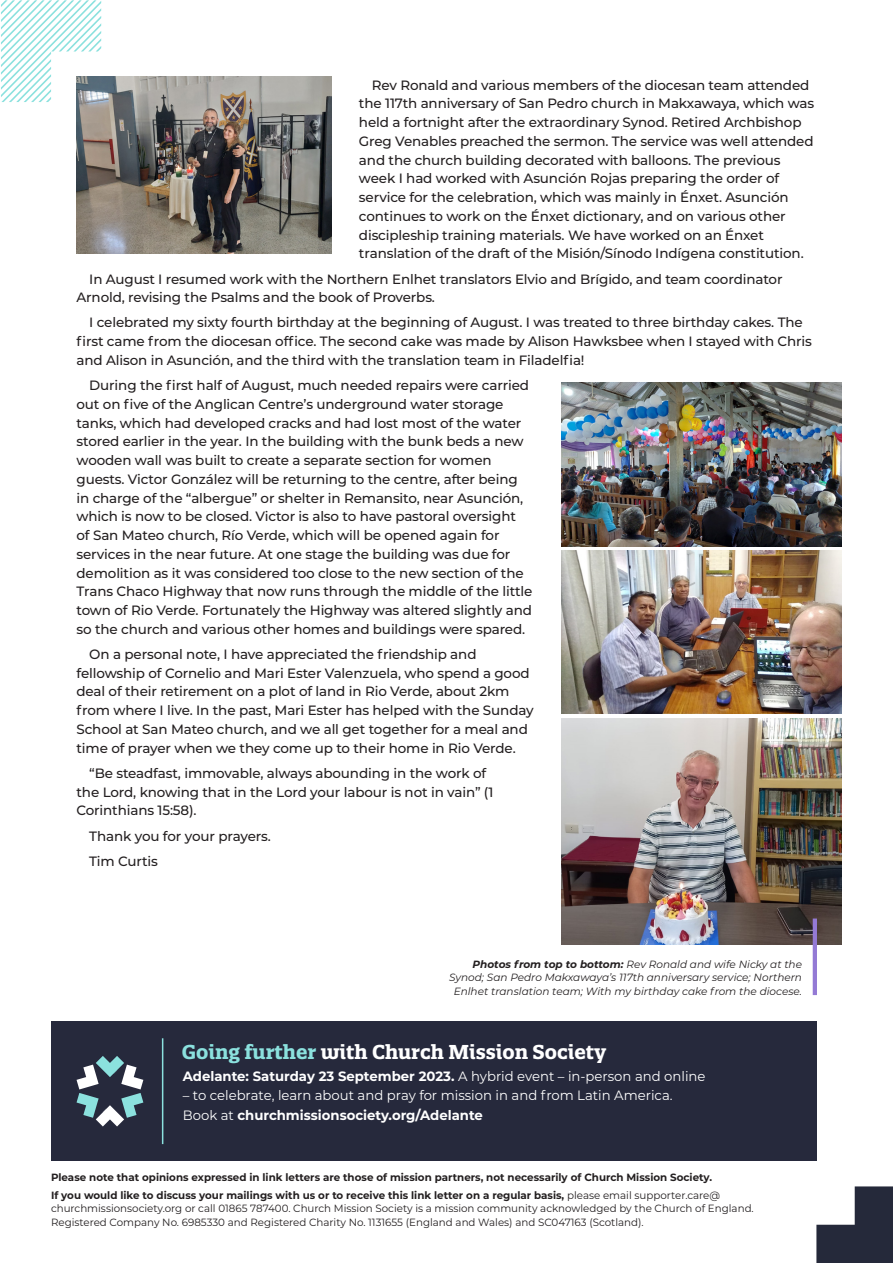
<style>
.page{position:relative;width:893px;height:1263px;background:#fff}
.page>*{position:absolute;margin:0;border:0;box-sizing:border-box;transform-origin:0 0}
.t1{font:700 19.5px "Quatro Slab";color:#fff}
.t2{font:500 13.5px/18.8px "Montserrat";letter-spacing:-.01em;color:#231f20}
.t3{font:13.5px/19.5px "Montserrat";color:#fff}
.t4{font:700 13.5px "Montserrat";color:#fff}
.t5{font:700 10.5px/17.7px "Montserrat";color:#231f20}
.t6{font:10.5px/13.5px "Montserrat";color:#231f20}
.t7{font:italic 10.5px/13.5px "Montserrat";color:#231f20;text-align:right}
.s1{font-weight:700}
.s2{color:#8be1de}
.s3{font-weight:400}
</style>
<div class="page">
<svg style="left:1px;top:0;width:100px;height:102px"></svg>
<svg style="left:816px;top:1186px;width:77px;height:77px"></svg>
<img style="left:561px;top:383px;width:281px;height:163px">
<img style="left:561px;top:551px;width:281px;height:162px">
<img style="left:561px;top:718px;width:281px;height:226px">
<hr style="left:813px;top:918px;width:4px;height:77px;background:#947ad5">
<img style="left:77px;top:77px;width:255px;height:177px">
<div style="left:51px;top:1021px;width:765px;height:140px;background:#26293c"></div>
<svg style="left:77px;top:1056px;width:66px;height:70px"></svg>
<hr style="left:162px;top:1038px;width:1px;height:106px;background:#8be1de">
<p class="t2" style="left:359px;top:75px;width:457px;text-indent:13px">Rev Ronald and various members of the diocesan team attended the 117th anniversary of San Pedro church in Makxawaya, which was held a fortnight after the extraordinary Synod. Retired Archbishop Greg Venables preached the sermon. The service was well attended and the church building decorated with balloons. The previous week I had worked with Asunción Rojas preparing the order of service for the celebration, which was mainly in Énxet. Asunción continues to work on the Énxet dictionary, and on various other discipleship training materials. We have worked on an Énxet translation of the draft of the Misión/Sínodo Indígena constitution.</p>
<p class="t2" style="left:77px;top:269px;width:707px;text-indent:13px">In August I resumed work with the Northern Enlhet translators Elvio and Brígido, and team coordinator<br>Arnold, revising the Psalms and the book of Proverbs.</p>
<p class="t2" style="left:77px;top:313px;width:737px;text-indent:13px">I celebrated my sixty fourth birthday at the beginning of August. I was treated to three birthday cakes. The first came from the diocesan office. The second cake was made by Alison Hawksbee when I stayed with Chris and Alison in Asunción, and the third with the translation team in Filadelfia!</p>
<p class="t2" style="left:77px;top:375px;width:457px;text-indent:13px">During the first half of August, much needed repairs were carried out on five of the Anglican Centre’s underground water storage tanks, which had developed cracks and had lost most of the water stored earlier in the year. In the building with the bunk beds a new wooden wall was built to create a separate section for women guests. Victor González will be returning to the centre, after being in charge of the “albergue” or shelter in Remansito, near Asunción, which is now to be closed. Victor is also to have pastoral oversight of San Mateo church, Río Verde, which will be opened again for services in the near future. At one stage the building was due for demolition as it was considered too close to the new section of the Trans Chaco Highway that now runs through the middle of the little town of Rio Verde. Fortunately the Highway was altered slightly and so the church and various other homes and buildings were spared.</p>
<p class="t2" style="left:77px;top:644px;width:459px;text-indent:13px">On a personal note, I have appreciated the friendship and fellowship of Cornelio and Mari Ester Valenzuela, who spend a good deal of their retirement on a plot of land in Rio Verde, about 2km from where I live. In the past, Mari Ester has helped with the Sunday School at San Mateo church, and we all get together for a meal and time of prayer when we they come up to their home in Rio Verde.</p>
<p class="t2" style="left:77px;top:763px;width:418px;text-indent:13px">“Be steadfast, immovable, always abounding in the work of the Lord, knowing that in the Lord your labour is not in vain” (1<br>Corinthians 15:58).</p>
<p class="t2" style="left:89px;top:823px;width:183px;line-height:25px">Thank you for your prayers.<br>Tim Curtis</p>
<p class="t7" style="left:449px;top:957px;width:354px"><span class="s1">Photos from top to bottom:</span> Rev Ronald and wife Nicky at the<br>Synod; San Pedro Makxawaya’s 117th anniversary service; Northern<br>Enlhet translation team; With my birthday cake from the diocese.</p>
<h1 class="t1" style="left:182px;top:1039px;width:426px"><span class="s2">Going further</span> with Church Mission Society</h1>
<p class="t4" style="left:183px;top:1066px;width:524px">Adelante: Saturday 23 September 2023. <span class="s3">A hybrid event – in-person and online</span></p>
<p class="t3" style="left:183px;top:1085px;width:491px">– to celebrate, learn about and pray for mission in and from Latin America.<br>Book at <span class="s1">churchmissionsociety.org/Adelante</span></p>
<p class="t5" style="left:51px;top:1168px;width:671px">Please note that opinions expressed in link letters are those of mission partners, not necessarily of Church Mission Society.<br>If you would like to discuss your mailings with us or to receive this link letter on a regular basis, <span class="s3">please email supporter.care@</span></p>
<p class="t6" style="left:51px;top:1201px;width:704px">churchmissionsociety.org or call 01865 787400. Church Mission Society is a mission community acknowledged by the Church of England.<br>Registered Company No. 6985330 and Registered Charity No. 1131655 (England and Wales) and SC047163 (Scotland).</p>
</div>
